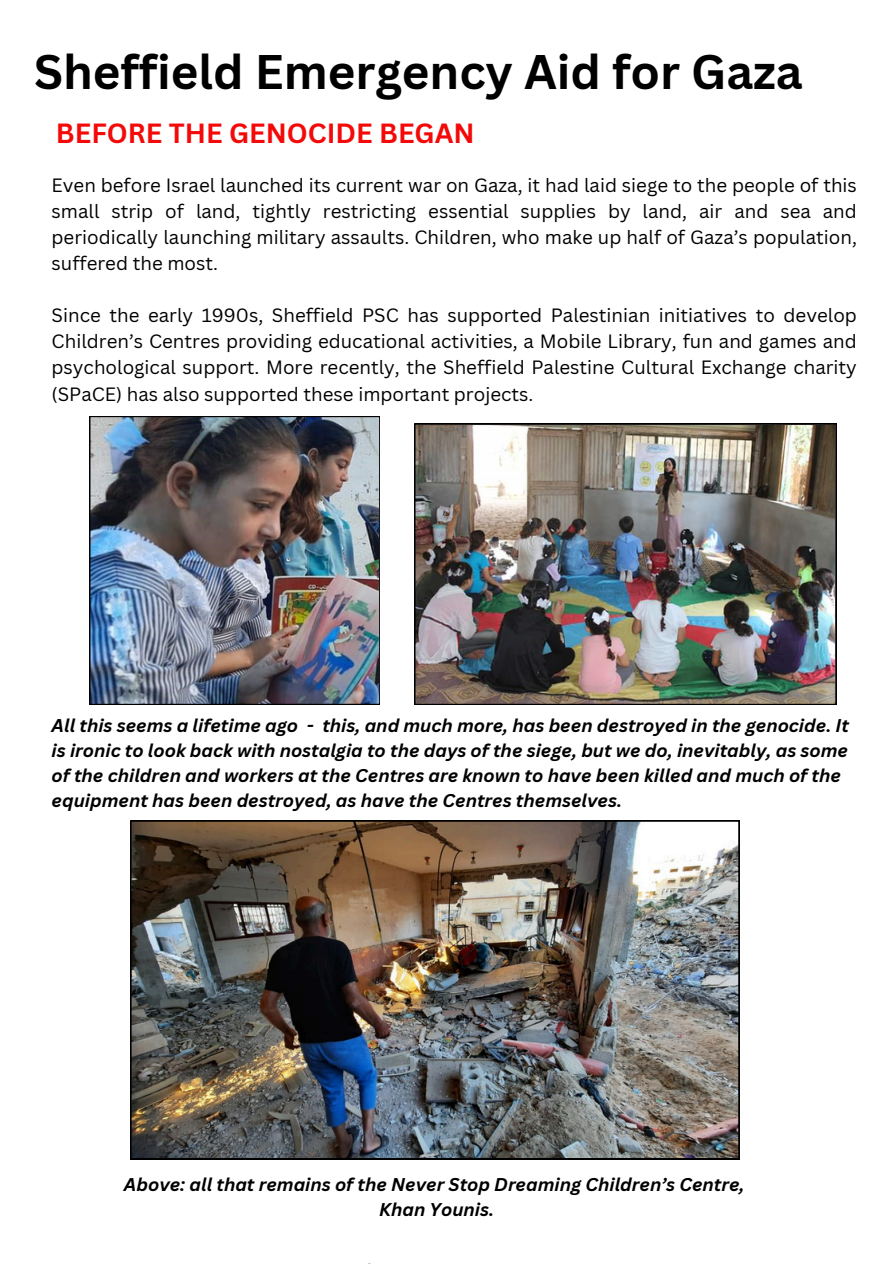
<style>
.page{position:relative;width:894px;height:1264px;background:#fff}
.page>*{position:absolute;margin:0;border:0;box-sizing:border-box;transform-origin:0 0}
.t1{font:700 47.25px "Canva Sans";color:#000}
.t2{font:700 27px "Canva Sans";color:#f40909}
.t3{font:18.75px/26.1px "Canva Sans";color:#000;text-align:justify}
.t4{font:italic 700 18px/24.8px "Canva Sans";color:#000}
</style>
<div class="page">
<img style="left:89px;top:416px;width:291px;height:289px">
<img style="left:130px;top:820px;width:609px;height:339px">
<img style="left:414px;top:424px;width:422px;height:281px">
<p class="t1" style="left:34px;top:38px;width:770px">Sheffield Emergency Aid for Gaza</p>
<p class="t2" style="left:56px;top:114px;width:420px">BEFORE THE GENOCIDE BEGAN</p>
<p class="t3" style="left:52px;top:171px;width:806px">Even before Israel launched its current war on Gaza, it had laid siege to the people of this small strip of land, tightly restricting essential supplies by land, air and sea and periodically launching military assaults. Children, who make up half of Gaza’s population, suffered the most.</p>
<h4 class="t3" style="left:52px;top:302px;width:806px">Since the early 1990s, Sheffield PSC has supported Palestinian initiatives to develop Children’s Centres providing educational activities, a Mobile Library, fun and games and psychological support. More recently, the Sheffield Palestine Cultural Exchange charity (SPaCE) has also supported these important projects.</h4>
<p class="t4" style="left:52px;top:713px;width:798px">All this seems a lifetime ago - this, and much more, has been destroyed in the genocide. It is ironic to look back with nostalgia to the days of the siege, but we do, inevitably, as some of the children and workers at the Centres are known to have been killed and much of the equipment has been destroyed, as have the Centres themselves.</p>
<h4 class="t4" style="left:124px;top:1172px;width:622px;text-align:center">Above: all that remains of the Never Stop Dreaming Children’s Centre,<br>Khan Younis.</h4>
</div>
